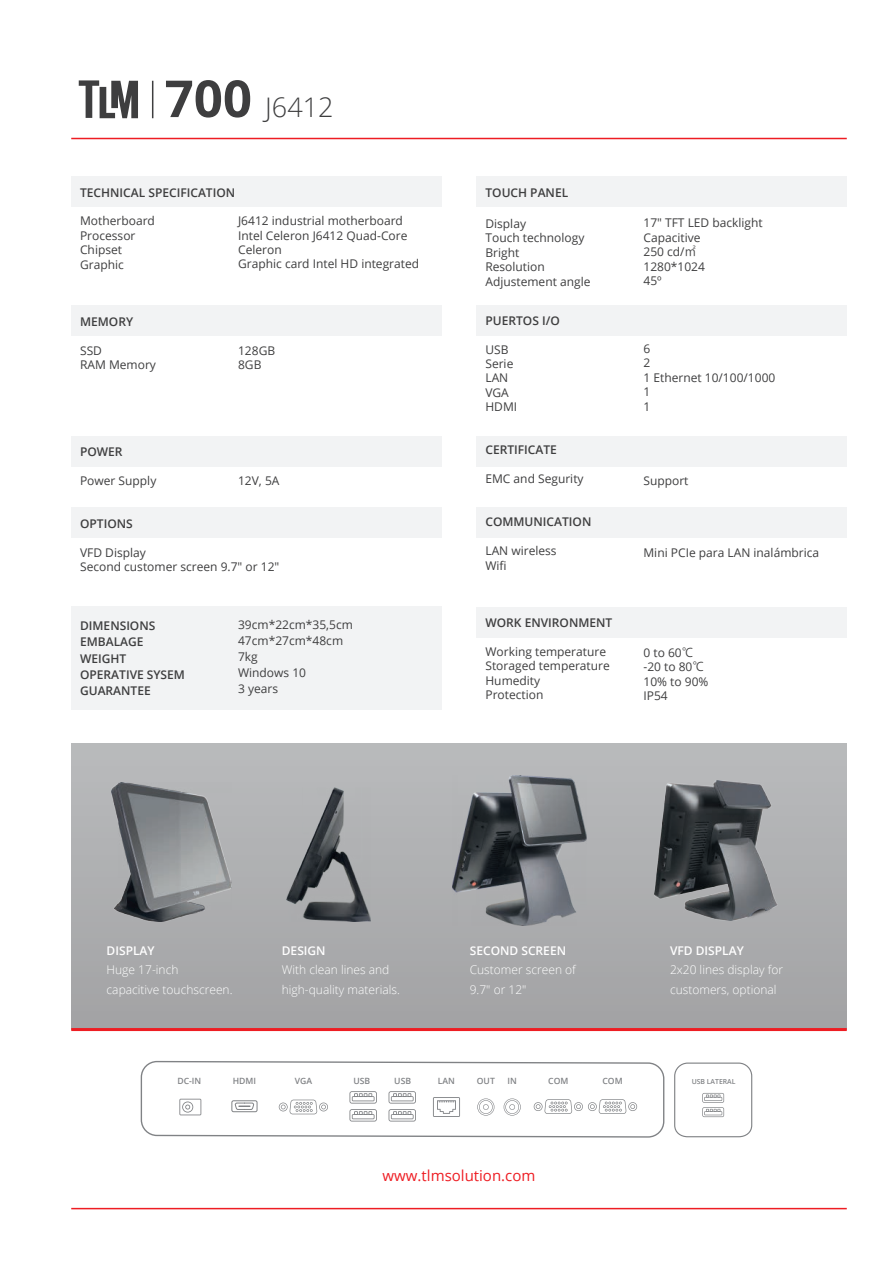
<style>
.page{position:relative;width:893px;height:1263px;background:#fff}
.page>*{position:absolute;margin:0;border:0;box-sizing:border-box;transform-origin:0 0}
.t1{font:300 27px "Open Sans";color:#3e3e3f}
.t2{font:15px "Open Sans";color:#ee1d23}
.t3{font:12px/14.4px "Open Sans";color:#3e3e3f}
.t4{font:600 12px/16.2px "Open Sans";color:#3e3e3f}
.t5{font:300 12px/19.5px "Open Sans";color:#fff}
.t6{font:600 12px "Open Sans";color:#fff}
.t7{font:600 8.55px "Open Sans";color:#808285}
.t8{font:600 6.9px "Open Sans";color:#808285}
.s1{font-weight:700;font-size:51px}
.s2{font-family:"Koz Go Pr 6 N"}
</style>
<div class="page">
<svg style="left:79px;top:80px;width:59px;height:38px"></svg>
<hr style="left:152px;top:81px;width:1px;height:37px;background:#3e3e3f">
<hr style="left:71px;top:138px;width:776px;height:1px;background:#ee1d23">
<div style="left:71px;top:507px;width:370px;height:31px;background:#f2f3f4"></div>
<div style="left:71px;top:176px;width:370px;height:31px;background:#f2f3f4"></div>
<div style="left:71px;top:305px;width:370px;height:31px;background:#f2f3f4"></div>
<div style="left:71px;top:436px;width:370px;height:31px;background:#f2f3f4"></div>
<div style="left:71px;top:607px;width:370px;height:103px;background:#f2f3f4"></div>
<div style="left:477px;top:176px;width:370px;height:31px;background:#f2f3f4"></div>
<div style="left:477px;top:305px;width:370px;height:31px;background:#f2f3f4"></div>
<div style="left:477px;top:436px;width:370px;height:31px;background:#f2f3f4"></div>
<div style="left:477px;top:507px;width:370px;height:31px;background:#f2f3f4"></div>
<div style="left:477px;top:607px;width:370px;height:30px;background:#f2f3f4"></div>
<hr style="left:71px;top:1208px;width:776px;height:1px;background:#ee1d23">
<div style="left:71px;top:743px;width:776px;height:286px;background:linear-gradient(to right,#acadae,#acadaf)"></div>
<svg style="left:674px;top:1062px;width:78px;height:75px"></svg>
<hr style="left:71px;top:1028px;width:776px;height:3px;background:#ee1d23">
<img style="left:286px;top:788px;width:84px;height:134px">
<img style="left:112px;top:782px;width:119px;height:139px">
<svg style="left:141px;top:1061px;width:523px;height:76px"></svg>
<img style="left:655px;top:780px;width:122px;height:140px">
<img style="left:452px;top:775px;width:134px;height:151px">
<h1 class="t1" style="left:165px;top:89px;width:170px"><span class="s1">700</span> J6412</h1>
<p class="t4" style="left:80px;top:184px;width:157px">TECHNICAL SPECIFICATION</p>
<p class="t3" style="left:80px;top:213px;width:76px">Motherboard<br>Processor<br>Chipset<br>Graphic</p>
<p class="t3" style="left:238px;top:213px;width:183px">J6412 industrial motherboard<br>Intel Celeron J6412 Quad-Core<br>Celeron<br>Graphic card Intel HD integrated</p>
<p class="t4" style="left:80px;top:313px;width:55px">MEMORY</p>
<p class="t3" style="left:80px;top:343px;width:77px">SSD<br>RAM Memory</p>
<p class="t3" style="left:238px;top:343px;width:39px">128GB<br>8GB</p>
<p class="t4" style="left:80px;top:443px;width:44px">POWER</p>
<p class="t3" style="left:80px;top:473px;width:78px">Power Supply</p>
<p class="t4" style="left:80px;top:515px;width:54px">OPTIONS</p>
<p class="t3" style="left:80px;top:545px;width:201px">VFD Display<br>Second customer screen 9.7" or 12"</p>
<p class="t3" style="left:238px;top:473px;width:43px">12V, 5A</p>
<p class="t4" style="left:80px;top:618px;width:106px">DIMENSIONS<br>EMBALAGE<br>WEIGHT<br>OPERATIVE SYSEM<br>GUARANTEE</p>
<p class="t3" style="left:238px;top:616px;width:116px;line-height:16.2px">39cm*22cm*35,5cm<br>47cm*27cm*48cm<br>7kg<br>Windows 10<br>3 years</p>
<p class="t4" style="left:485px;top:184px;width:84px">TOUCH PANEL</p>
<p class="t3" style="left:485px;top:216px;width:107px">Display<br>Touch technology<br>Bright<br>Resolution<br>Adjustement angle</p>
<p class="t4" style="left:485px;top:312px;width:76px">PUERTOS I/O</p>
<p class="t3" style="left:485px;top:342px;width:33px">USB<br>Serie<br>LAN<br>VGA<br>HDMI</p>
<p class="t4" style="left:485px;top:442px;width:73px">CERTIFICATE</p>
<p class="t3" style="left:485px;top:471px;width:100px">EMC and Segurity</p>
<p class="t4" style="left:485px;top:514px;width:107px">COMMUNICATION</p>
<p class="t3" style="left:485px;top:543px;width:73px">LAN wireless<br>Wifi</p>
<p class="t4" style="left:485px;top:614px;width:128px">WORK ENVIRONMENT</p>
<p class="t3" style="left:485px;top:644px;width:126px">Working temperature<br>Storaged temperature<br>Humedity<br>Protection</p>
<p class="t3" style="left:643px;top:215px;width:121px">17" TFT LED backlight<br>Capacitive<br>250 cd/<span class="s2">㎡<br></span>1280*1024<br>45º</p>
<p class="t3" style="left:643px;top:341px;width:133px">6<br>2<br>1 Ethernet 10/100/1000<br>1<br>1</p>
<p class="t3" style="left:643px;top:473px;width:47px">Support</p>
<p class="t3" style="left:643px;top:545px;width:177px">Mini PCIe para LAN inalámbrica</p>
<p class="t3" style="left:643px;top:645px;width:66px">0 to 60<span class="s2">℃ </span>-20 to 80<span class="s2">℃<br></span>10% to 90%<br>IP54</p>
<p class="t6" style="left:107px;top:942px;width:49px">DISPLAY</p>
<p class="t5" style="left:107px;top:960px;width:127px">Huge 17-inch capacitive touchscreen.</p>
<p class="t6" style="left:282px;top:942px;width:45px">DESIGN</p>
<p class="t5" style="left:282px;top:960px;width:120px">With clean lines and high-quality materials.</p>
<p class="t6" style="left:470px;top:942px;width:98px">SECOND SCREEN</p>
<p class="t5" style="left:470px;top:960px;width:108px">Customer screen of<br>9.7" or 12"</p>
<p class="t6" style="left:670px;top:942px;width:75px">VFD DISPLAY</p>
<p class="t5" style="left:670px;top:960px;width:115px">2x20 lines display for customers, optional</p>
<p class="t7" style="left:177px;top:1075px;width:25px">DC-IN</p>
<p class="t7" style="left:233px;top:1075px;width:25px">HDMI</p>
<p class="t7" style="left:295px;top:1075px;width:19px">VGA</p>
<p class="t7" style="left:353px;top:1075px;width:18px">USB</p>
<p class="t7" style="left:394px;top:1075px;width:18px">USB</p>
<p class="t7" style="left:438px;top:1075px;width:19px">LAN</p>
<p class="t7" style="left:477px;top:1075px;width:20px">OUT</p>
<p class="t7" style="left:507px;top:1075px;width:11px">IN</p>
<p class="t7" style="left:548px;top:1075px;width:22px">COM</p>
<p class="t7" style="left:602px;top:1075px;width:22px">COM</p>
<p class="t8" style="left:692px;top:1076px;width:45px">USB LATERAL</p>
<p class="t2" style="left:383px;top:1165px;width:154px">www.tlmsolution.com</p>
</div>
